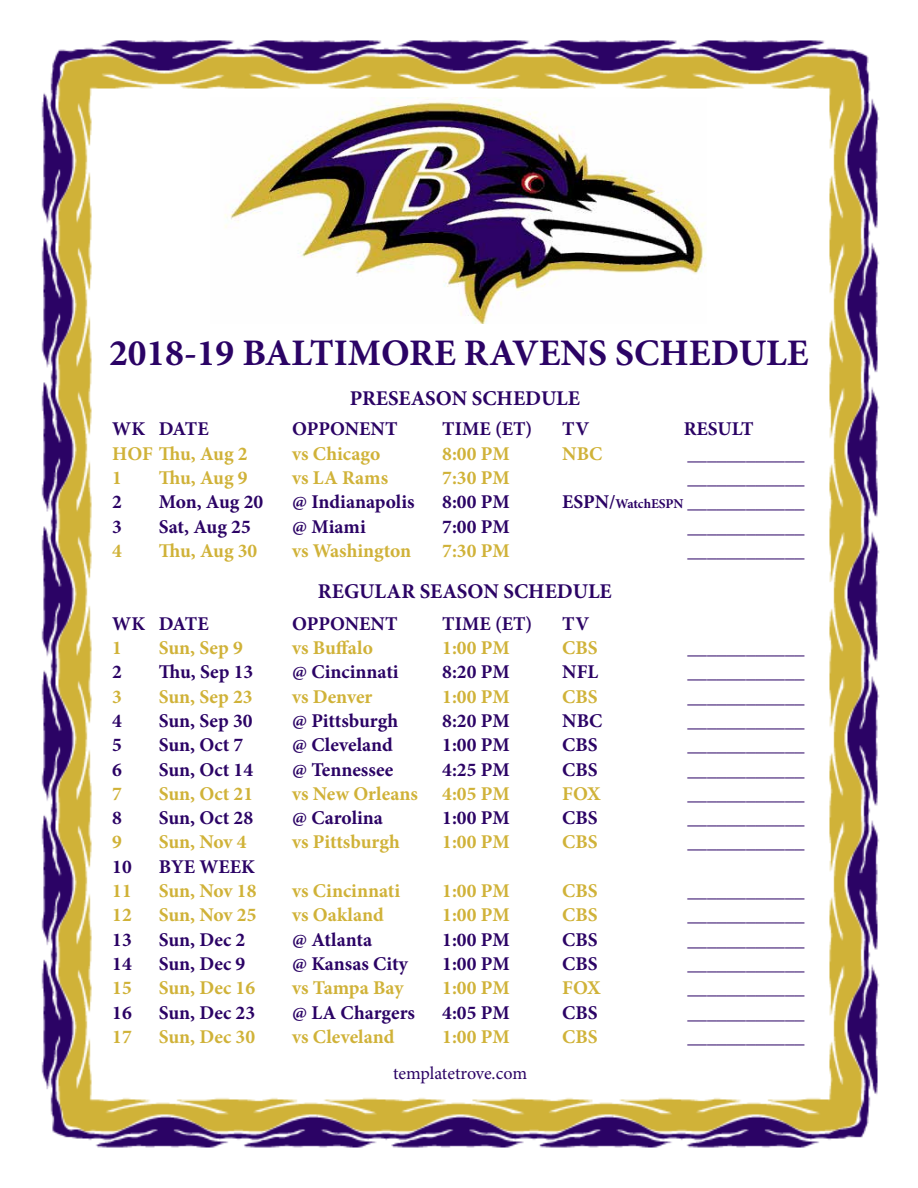
<style>
.page{position:relative;width:918px;height:1188px;background:#fff}
.page>*{position:absolute;margin:0;border:0;box-sizing:border-box;transform-origin:0 0}
.t1{font:700 37.5px "Minion Pro";color:#2b0365}
.t2{font:700 21px "Minion Pro";color:#2b0365}
.t3{font:700 19.5px "Minion Pro";color:#2b0365}
.t4{font:700 19.5px "Minion Pro";color:#d0b238}
.t5{font:18px "Minion Pro";letter-spacing:-.005em;color:#2b0365}
.s1{font-size:13.5px}
</style>
<div class="page">
<img style="left:41px;top:40px;width:839px;height:1108px">
<img style="left:210px;top:97px;width:497px;height:227px">
<h1 class="t1" style="left:109px;top:327px;width:701px">2018-19 BALTIMORE RAVENS SCHEDULE</h1>
<p class="t2" style="left:350px;top:384px;width:232px">PRESEASON SCHEDULE</p>
<p class="t3" style="left:112px;top:415px;width:98px">WK DATE</p>
<p class="t3" style="left:292px;top:415px;width:107px">OPPONENT</p>
<p class="t3" style="left:442px;top:415px;width:92px">TIME (ET)</p>
<p class="t3" style="left:562px;top:415px;width:28px">TV</p>
<p class="t3" style="left:684px;top:415px;width:71px">RESULT</p>
<p class="t4" style="left:112px;top:440px;width:137px">HOF Thu, Aug 2</p>
<p class="t4" style="left:292px;top:440px;width:90px">vs Chicago</p>
<p class="t4" style="left:442px;top:440px;width:69px">8:00 PM</p>
<p class="t4" style="left:562px;top:440px;width:42px">NBC</p>
<p class="t3" style="left:688px;top:440px;width:118px">____________</p>
<p class="t4" style="left:112px;top:464px;width:11px">1</p>
<p class="t4" style="left:159px;top:464px;width:90px">Thu, Aug 9</p>
<p class="t4" style="left:292px;top:464px;width:97px">vs LA Rams</p>
<p class="t4" style="left:442px;top:464px;width:69px">7:30 PM</p>
<p class="t3" style="left:688px;top:464px;width:118px">____________</p>
<p class="t3" style="left:112px;top:488px;width:11px">2</p>
<p class="t3" style="left:159px;top:488px;width:106px">Mon, Aug 20</p>
<p class="t3" style="left:292px;top:488px;width:124px">@ Indianapolis</p>
<p class="t3" style="left:442px;top:488px;width:69px">8:00 PM</p>
<p class="t3" style="left:562px;top:488px;width:244px">ESPN/<span class="s1">WatchESPN</span> ____________</p>
<p class="t3" style="left:112px;top:513px;width:11px">3</p>
<p class="t3" style="left:159px;top:513px;width:94px">Sat, Aug 25</p>
<p class="t3" style="left:292px;top:513px;width:75px">@ Miami</p>
<p class="t3" style="left:442px;top:513px;width:69px">7:00 PM</p>
<p class="t3" style="left:688px;top:513px;width:118px">____________</p>
<p class="t4" style="left:112px;top:537px;width:11px">4</p>
<p class="t4" style="left:159px;top:537px;width:100px">Thu, Aug 30</p>
<p class="t4" style="left:292px;top:537px;width:120px">vs Washington</p>
<p class="t4" style="left:442px;top:537px;width:69px">7:30 PM</p>
<p class="t3" style="left:688px;top:537px;width:118px">____________</p>
<p class="t2" style="left:318px;top:576px;width:295px">REGULAR SEASON SCHEDULE</p>
<p class="t3" style="left:112px;top:610px;width:98px">WK DATE</p>
<p class="t3" style="left:292px;top:610px;width:107px">OPPONENT</p>
<p class="t3" style="left:442px;top:610px;width:92px">TIME (ET)</p>
<p class="t3" style="left:562px;top:610px;width:28px">TV</p>
<p class="t4" style="left:112px;top:634px;width:11px">1</p>
<p class="t4" style="left:159px;top:634px;width:86px">Sun, Sep 9</p>
<p class="t4" style="left:292px;top:634px;width:82px">vs Buffalo</p>
<p class="t4" style="left:442px;top:634px;width:69px">1:00 PM</p>
<p class="t4" style="left:562px;top:634px;width:37px">CBS</p>
<p class="t3" style="left:688px;top:634px;width:118px">____________</p>
<p class="t3" style="left:112px;top:658px;width:11px">2</p>
<p class="t3" style="left:159px;top:658px;width:96px">Thu, Sep 13</p>
<p class="t3" style="left:292px;top:658px;width:108px">@ Cincinnati</p>
<p class="t3" style="left:442px;top:658px;width:69px">8:20 PM</p>
<p class="t3" style="left:562px;top:658px;width:37px">NFL</p>
<p class="t3" style="left:688px;top:658px;width:118px">____________</p>
<p class="t4" style="left:112px;top:683px;width:11px">3</p>
<p class="t4" style="left:159px;top:683px;width:95px">Sun, Sep 23</p>
<p class="t4" style="left:292px;top:683px;width:82px">vs Denver</p>
<p class="t4" style="left:442px;top:683px;width:69px">1:00 PM</p>
<p class="t4" style="left:562px;top:683px;width:37px">CBS</p>
<p class="t3" style="left:688px;top:683px;width:118px">____________</p>
<p class="t3" style="left:112px;top:707px;width:11px">4</p>
<p class="t3" style="left:159px;top:707px;width:95px">Sun, Sep 30</p>
<p class="t3" style="left:292px;top:707px;width:108px">@ Pittsburgh</p>
<p class="t3" style="left:442px;top:707px;width:69px">8:20 PM</p>
<p class="t3" style="left:562px;top:707px;width:42px">NBC</p>
<p class="t3" style="left:688px;top:707px;width:118px">____________</p>
<p class="t3" style="left:112px;top:731px;width:11px">5</p>
<p class="t3" style="left:159px;top:731px;width:86px">Sun, Oct 7</p>
<p class="t3" style="left:292px;top:731px;width:102px">@ Cleveland</p>
<p class="t3" style="left:442px;top:731px;width:69px">1:00 PM</p>
<p class="t3" style="left:562px;top:731px;width:37px">CBS</p>
<p class="t3" style="left:688px;top:731px;width:118px">____________</p>
<p class="t3" style="left:112px;top:756px;width:11px">6</p>
<p class="t3" style="left:159px;top:756px;width:96px">Sun, Oct 14</p>
<p class="t3" style="left:292px;top:756px;width:103px">@ Tennessee</p>
<p class="t3" style="left:442px;top:756px;width:69px">4:25 PM</p>
<p class="t3" style="left:562px;top:756px;width:37px">CBS</p>
<p class="t3" style="left:688px;top:756px;width:118px">____________</p>
<p class="t4" style="left:112px;top:780px;width:11px">7</p>
<p class="t4" style="left:159px;top:780px;width:96px">Sun, Oct 21</p>
<p class="t4" style="left:292px;top:780px;width:127px">vs New Orleans</p>
<p class="t4" style="left:442px;top:780px;width:69px">4:05 PM</p>
<p class="t4" style="left:562px;top:780px;width:40px">FOX</p>
<p class="t3" style="left:688px;top:780px;width:118px">____________</p>
<p class="t3" style="left:112px;top:804px;width:11px">8</p>
<p class="t3" style="left:159px;top:804px;width:96px">Sun, Oct 28</p>
<p class="t3" style="left:292px;top:804px;width:92px">@ Carolina</p>
<p class="t3" style="left:442px;top:804px;width:69px">1:00 PM</p>
<p class="t3" style="left:562px;top:804px;width:37px">CBS</p>
<p class="t3" style="left:688px;top:804px;width:118px">____________</p>
<p class="t4" style="left:112px;top:828px;width:11px">9</p>
<p class="t4" style="left:159px;top:828px;width:89px">Sun, Nov 4</p>
<p class="t4" style="left:292px;top:828px;width:109px">vs Pittsburgh</p>
<p class="t4" style="left:442px;top:828px;width:69px">1:00 PM</p>
<p class="t4" style="left:562px;top:828px;width:37px">CBS</p>
<p class="t3" style="left:688px;top:828px;width:118px">____________</p>
<p class="t3" style="left:112px;top:853px;width:21px">10</p>
<p class="t3" style="left:159px;top:853px;width:98px">BYE WEEK</p>
<p class="t4" style="left:112px;top:877px;width:21px">11</p>
<p class="t4" style="left:159px;top:877px;width:99px">Sun, Nov 18</p>
<p class="t4" style="left:292px;top:877px;width:109px">vs Cincinnati</p>
<p class="t4" style="left:442px;top:877px;width:69px">1:00 PM</p>
<p class="t4" style="left:562px;top:877px;width:37px">CBS</p>
<p class="t3" style="left:688px;top:877px;width:118px">____________</p>
<p class="t4" style="left:112px;top:901px;width:21px">12</p>
<p class="t4" style="left:159px;top:901px;width:99px">Sun, Nov 25</p>
<p class="t4" style="left:292px;top:901px;width:93px">vs Oakland</p>
<p class="t4" style="left:442px;top:901px;width:69px">1:00 PM</p>
<p class="t4" style="left:562px;top:901px;width:37px">CBS</p>
<p class="t3" style="left:688px;top:901px;width:118px">____________</p>
<p class="t3" style="left:112px;top:926px;width:21px">13</p>
<p class="t3" style="left:159px;top:926px;width:88px">Sun, Dec 2</p>
<p class="t3" style="left:292px;top:926px;width:81px">@ Atlanta</p>
<p class="t3" style="left:442px;top:926px;width:69px">1:00 PM</p>
<p class="t3" style="left:562px;top:926px;width:37px">CBS</p>
<p class="t3" style="left:688px;top:926px;width:118px">____________</p>
<p class="t3" style="left:112px;top:950px;width:21px">14</p>
<p class="t3" style="left:159px;top:950px;width:88px">Sun, Dec 9</p>
<p class="t3" style="left:292px;top:950px;width:117px">@ Kansas City</p>
<p class="t3" style="left:442px;top:950px;width:69px">1:00 PM</p>
<p class="t3" style="left:562px;top:950px;width:37px">CBS</p>
<p class="t3" style="left:688px;top:950px;width:118px">____________</p>
<p class="t4" style="left:112px;top:974px;width:21px">15</p>
<p class="t4" style="left:159px;top:974px;width:98px">Sun, Dec 16</p>
<p class="t4" style="left:292px;top:974px;width:113px">vs Tampa Bay</p>
<p class="t4" style="left:442px;top:974px;width:69px">1:00 PM</p>
<p class="t4" style="left:562px;top:974px;width:40px">FOX</p>
<p class="t3" style="left:688px;top:974px;width:118px">____________</p>
<p class="t3" style="left:112px;top:999px;width:21px">16</p>
<p class="t3" style="left:159px;top:999px;width:98px">Sun, Dec 23</p>
<p class="t3" style="left:292px;top:999px;width:124px">@ LA Chargers</p>
<p class="t3" style="left:442px;top:999px;width:69px">4:05 PM</p>
<p class="t3" style="left:562px;top:999px;width:37px">CBS</p>
<p class="t3" style="left:688px;top:999px;width:118px">____________</p>
<p class="t4" style="left:112px;top:1023px;width:21px">17</p>
<p class="t4" style="left:159px;top:1023px;width:98px">Sun, Dec 30</p>
<p class="t4" style="left:292px;top:1023px;width:104px">vs Cleveland</p>
<p class="t4" style="left:442px;top:1023px;width:69px">1:00 PM</p>
<p class="t4" style="left:562px;top:1023px;width:37px">CBS</p>
<p class="t3" style="left:688px;top:1023px;width:118px">____________</p>
<p class="t5" style="left:393px;top:1061px;width:136px">templatetrove.com</p>
</div>
